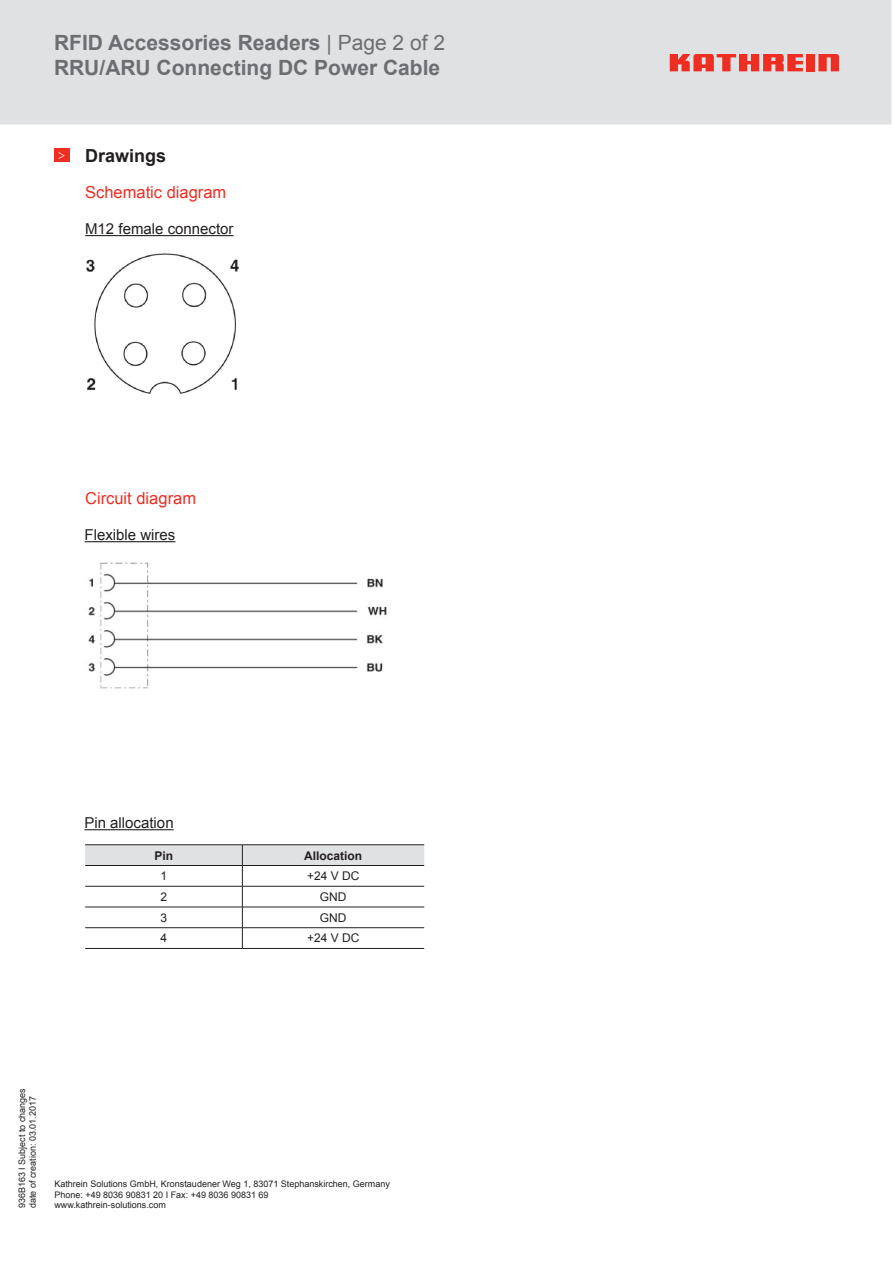
<style>
.page{position:relative;width:893px;height:1263px;background:#fff}
.page>*{position:absolute;margin:0;border:0;box-sizing:border-box;transform-origin:0 0}
.t1{font:700 21px/25.2px "Arial";color:#6d6e71}
.t2{font:700 18px "Arial";color:#231f20}
.t3{font:16.5px "Arial";color:#ee2e22}
.t4{font:15px "Arial";color:#231f20}
.t5{font:12px "Arial";color:#231f20}
.t6{font:700 12px "Arial";color:#231f20}
.t7{font:9px/10.8px "Arial";color:#231f20}
.s1{font-weight:400}
</style>
<div class="page">
<div style="left:0;top:0;width:892px;height:125px;background:#e0e1e3"></div>
<div style="left:806px;top:54px;width:9px;height:17px;background:#ee2e22"></div>
<svg style="left:818px;top:54px;width:21px;height:17px"></svg>
<svg style="left:670px;top:54px;width:133px;height:17px;background:#e9635c"></svg>
<hr style="left:85px;top:235px;width:149px;height:1px;background:#231f20">
<hr style="left:85px;top:541px;width:90px;height:1px;background:#231f20">
<hr style="left:84px;top:829px;width:90px;height:1px;background:#231f20">
<div style="left:54px;top:149px;width:15px;height:13px;background:#ee2e22"></div>
<img style="left:86px;top:253px;width:153px;height:141px">
<hr style="left:85px;top:844px;width:157px;height:1px;background:#231f20">
<hr style="left:242px;top:844px;width:182px;height:1px;background:#231f20">
<svg style="left:85px;top:845px;width:339px;height:103px"></svg>
<hr style="left:85px;top:948px;width:157px;height:1px;background:#231f20">
<hr style="left:242px;top:948px;width:182px;height:1px;background:#231f20">
<img style="left:88px;top:562px;width:299px;height:127px">
<h1 class="t1" style="left:54px;top:32px;width:393px">RFID Accessories Readers <span class="s1">| Page 2 of 2<br></span>RRU/ARU Connecting DC Power Cable</h1>
<h2 class="t2" style="left:58px;top:149px;width:110px"><sup>&gt;</sup> Drawings</h2>
<h3 class="t3" style="left:85px;top:186px;width:143px">Schematic diagram</h3>
<h3 class="t4" style="left:85px;top:223px;width:150px">M12 female connector</h3>
<h3 class="t3" style="left:85px;top:492px;width:112px">Circuit diagram</h3>
<h3 class="t4" style="left:85px;top:529px;width:92px">Flexible wires</h3>
<h3 class="t4" style="left:84px;top:817px;width:91px">Pin allocation</h3>
<h3 class="t6" style="left:154px;top:851px;width:20px">Pin</h3>
<h3 class="t6" style="left:304px;top:851px;width:60px">Allocation</h3>
<h3 class="t5" style="left:160px;top:871px;width:8px">1</h3>
<h3 class="t5" style="left:307px;top:871px;width:54px">+24 V DC</h3>
<h3 class="t5" style="left:160px;top:892px;width:8px">2</h3>
<h3 class="t5" style="left:320px;top:892px;width:28px">GND</h3>
<h3 class="t5" style="left:160px;top:913px;width:8px">3</h3>
<h3 class="t5" style="left:320px;top:913px;width:28px">GND</h3>
<h3 class="t5" style="left:160px;top:934px;width:8px">4</h3>
<h3 class="t5" style="left:307px;top:934px;width:54px">+24 V DC</h3>
<p class="t7" style="left:17px;top:1208px;width:122px;rotate:-90deg">936B163 I Subject to changes date of creation: 03.01.2017</p>
<p class="t7" style="left:54px;top:1179px;width:337px">Kathrein Solutions GmbH, Kronstaudener Weg 1, 83071 Stephanskirchen, Germany<br>Phone: +49 8036 90831 20 I Fax: +49 8036 90831 69</p>
<p class="t7" style="left:54px;top:1201px;width:113px">www.kathrein-solutions.com</p>
</div>
